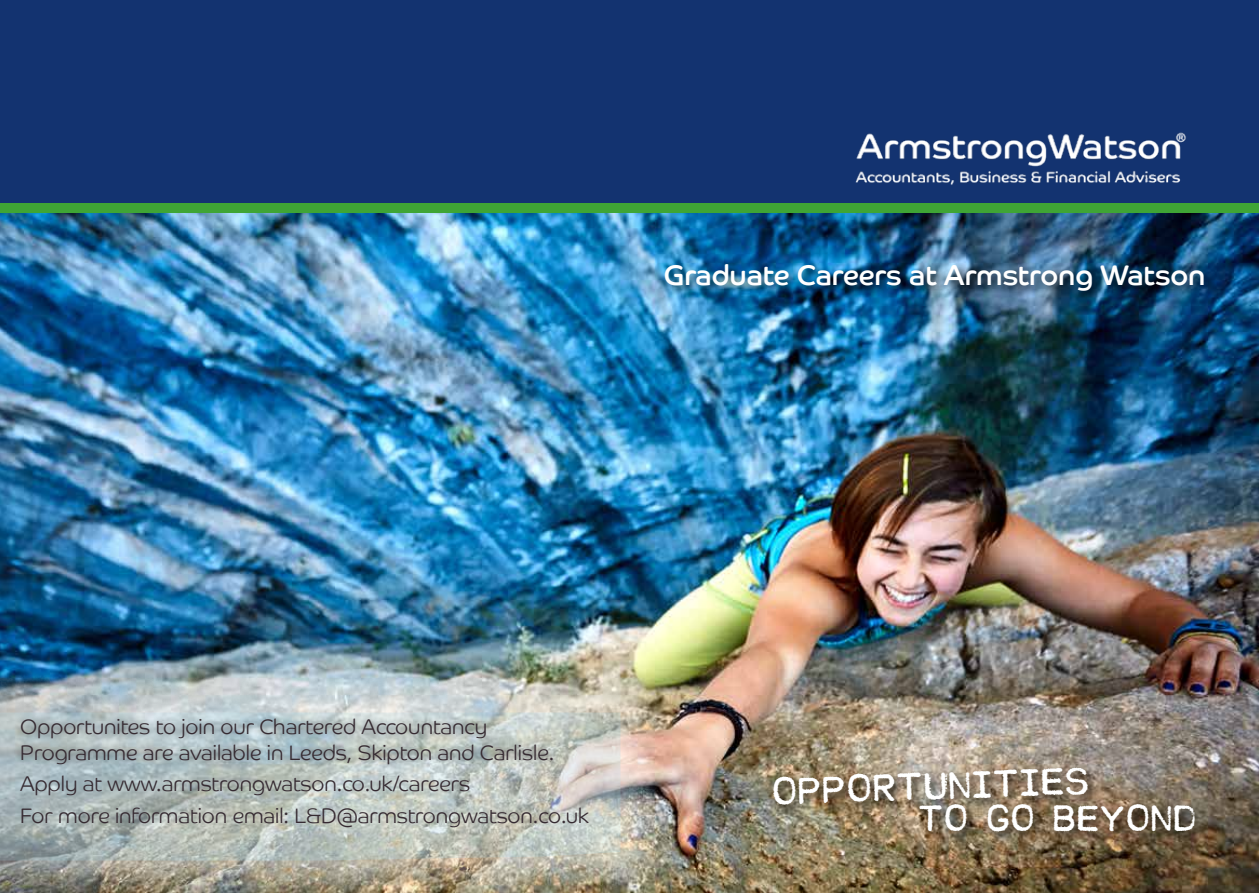
<style>
.page{position:relative;width:1259px;height:893px;background:#fff}
.page>*{position:absolute;margin:0;border:0;box-sizing:border-box;transform-origin:0 0}
.t1{font:37.5px "MODERNTYPEWRITER";color:#fff}
.t2{font:36px "MODERNTYPEWRITER";color:#fff}
.t3{font:28.5px "Co Headline";color:#fff}
.t4{font:21px/25.2px "Co Headline Lt";color:#362b32}
</style>
<div class="page">
<img style="left:0;top:213px;width:1259px;height:680px">
<div style="left:0;top:0;width:1259px;height:208px;background:#133370"></div>
<div style="left:662px;top:261px;width:554px;height:42px;background:#000;opacity:.75"></div>
<div style="left:0;top:203px;width:1259px;height:10px;background:#3fa535"></div>
<img style="left:855px;top:132px;width:331px;height:53px">
<div style="left:0;top:674px;width:658px;height:219px;background:#fff;opacity:.75"></div>
<svg style="left:0;top:713px;width:620px;height:147px;background:#b8c0bb"></svg>
<div style="left:14px;top:712px;width:546px;height:60px;background:#000;opacity:.59"></div>
<div style="left:770px;top:764px;width:330px;height:52px;background:#000;opacity:.75"></div>
<div style="left:916px;top:801px;width:290px;height:42px;background:#000;opacity:.75"></div>
<h3 class="t3" style="left:664px;top:258px;width:543px">Graduate Careers at Armstrong Watson</h3>
<p class="t4" style="left:20px;top:714px;width:535px">Opportunites to join our Chartered Accountancy<br>Programme are available in Leeds, Skipton and Carlisle.</p>
<p class="t4" style="left:20px;top:768px;width:570px;line-height:31.5px">Apply at www.armstrongwatson.co.uk/careers<br>For more information email: L&amp;D@armstrongwatson.co.uk</p>
<h1 class="t1" style="left:772px;top:771px;width:319px;rotate:-2deg">OPPORTUNITIES</h1>
<h2 class="t2" style="left:919px;top:799px;width:280px">TO GO BEYOND</h2>
</div>
